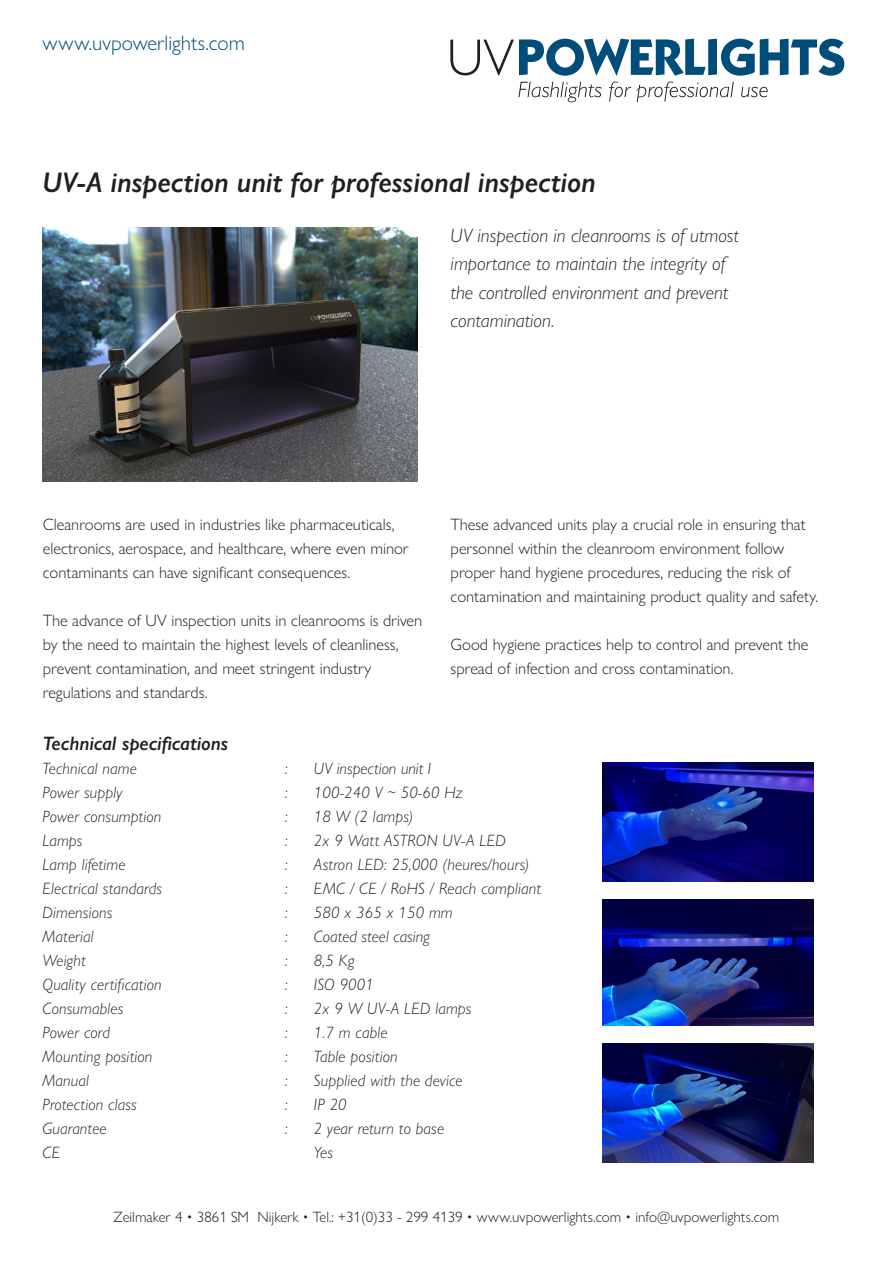
<style>
.page{position:relative;width:893px;height:1263px;background:#fff}
.page>*{position:absolute;margin:0;border:0;box-sizing:border-box;transform-origin:0 0}
.t1{font:italic 600 28.5px "Gill Sans Nova";color:#231f20}
.t2{font:300 21px "Gill Sans Nova";color:#004d78}
.t3{font:italic 300 19.5px/28.5px "Gill Sans Nova";color:#231f20}
.t4{font:italic 600 19.5px "Gill Sans Nova";color:#231f20}
.t5{font:300 16.5px/24px "Gill Sans Nova";color:#231f20}
.t6{font:italic 300 16.5px/24px "Gill Sans Nova";letter-spacing:.01em;color:#231f20}
.t7{font:300 15px "Gill Sans Nova";color:#231f20}
</style>
<div class="page">
<svg style="left:518px;top:82px;width:84px;height:20px"></svg>
<svg style="left:609px;top:82px;width:125px;height:20px"></svg>
<svg style="left:741px;top:87px;width:27px;height:10px"></svg>
<svg style="left:450px;top:39px;width:394px;height:37px"></svg>
<img style="left:43px;top:227px;width:374px;height:255px">
<img style="left:602px;top:762px;width:212px;height:119px">
<img style="left:602px;top:1043px;width:212px;height:119px">
<img style="left:602px;top:899px;width:212px;height:126px">
<p class="t2" style="left:43px;top:30px;width:204px">www.uvpowerlights.com</p>
<p class="t1" style="left:43px;top:165px;width:555px">UV-A inspection unit for professional inspection</p>
<p class="t3" style="left:451px;top:220px;width:290px">UV inspection in cleanrooms is of utmost importance to maintain the integrity of the controlled environment and prevent contamination.</p>
<p class="t5" style="left:43px;top:512px;width:367px">Cleanrooms are used in industries like pharmaceuticals, electronics, aerospace, and healthcare, where even minor contaminants can have significant consequences.</p>
<p class="t5" style="left:43px;top:608px;width:381px">The advance of UV inspection units in cleanrooms is driven by the need to maintain the highest levels of cleanliness, prevent contamination, and meet stringent industry regulations and standards.</p>
<p class="t4" style="left:43px;top:731px;width:187px">Technical specifications</p>
<p class="t5" style="left:451px;top:512px;width:369px">These advanced units play a crucial role in ensuring that personnel within the cleanroom environment follow proper hand hygiene procedures, reducing the risk of contamination and maintaining product quality and safety.</p>
<p class="t5" style="left:451px;top:632px;width:359px">Good hygiene practices help to control and prevent the spread of infection and cross contamination.</p>
<p class="t6" style="left:43px;top:756px;width:96px">Technical name</p>
<p class="t6" style="left:43px;top:780px;width:81px">Power supply</p>
<p class="t6" style="left:43px;top:804px;width:120px">Power consumption<br>Lamps</p>
<p class="t6" style="left:43px;top:852px;width:84px">Lamp lifetime</p>
<p class="t6" style="left:43px;top:876px;width:121px">Electrical standards</p>
<p class="t6" style="left:43px;top:900px;width:71px">Dimensions</p>
<p class="t6" style="left:43px;top:924px;width:53px">Material</p>
<p class="t6" style="left:43px;top:948px;width:45px">Weight</p>
<p class="t6" style="left:43px;top:972px;width:121px">Quality certification</p>
<p class="t6" style="left:43px;top:996px;width:82px">Consumables</p>
<p class="t6" style="left:43px;top:1020px;width:69px">Power cord</p>
<p class="t6" style="left:43px;top:1044px;width:111px">Mounting position</p>
<p class="t6" style="left:43px;top:1068px;width:48px">Manual</p>
<p class="t6" style="left:43px;top:1092px;width:96px">Protection class</p>
<p class="t6" style="left:43px;top:1116px;width:66px">Guarantee</p>
<p class="t6" style="left:43px;top:1140px;width:19px">CE</p>
<p class="t6" style="left:285px;top:756px;width:4px">:</p>
<p class="t6" style="left:285px;top:780px;width:4px">:</p>
<p class="t6" style="left:285px;top:804px;width:4px">:</p>
<p class="t6" style="left:285px;top:828px;width:4px">:</p>
<p class="t6" style="left:285px;top:852px;width:4px">:</p>
<p class="t6" style="left:285px;top:876px;width:4px">:</p>
<p class="t6" style="left:285px;top:900px;width:4px">:</p>
<p class="t6" style="left:285px;top:924px;width:4px">:</p>
<p class="t6" style="left:285px;top:948px;width:4px">:</p>
<p class="t6" style="left:285px;top:972px;width:4px">:</p>
<p class="t6" style="left:285px;top:996px;width:4px">:</p>
<p class="t6" style="left:285px;top:1020px;width:4px">:</p>
<p class="t6" style="left:285px;top:1044px;width:4px">:</p>
<p class="t6" style="left:285px;top:1068px;width:4px">:</p>
<p class="t6" style="left:285px;top:1092px;width:4px">:</p>
<p class="t6" style="left:285px;top:1116px;width:4px">:</p>
<p class="t6" style="left:314px;top:756px;width:119px">UV inspection unit I</p>
<p class="t6" style="left:314px;top:780px;width:150px">100-240 V ~ 50-60 Hz</p>
<p class="t6" style="left:314px;top:804px;width:101px">18 W (2 lamps)</p>
<p class="t6" style="left:314px;top:828px;width:193px">2x 9 Watt ASTRON UV-A LED</p>
<p class="t6" style="left:314px;top:852px;width:217px">Astron LED: 25,000 (heures/hours)</p>
<p class="t6" style="left:314px;top:876px;width:229px">EMC / CE / RoHS / Reach compliant</p>
<p class="t6" style="left:314px;top:900px;width:140px">580 x 365 x 150 mm</p>
<p class="t6" style="left:314px;top:924px;width:118px">Coated steel casing</p>
<p class="t6" style="left:314px;top:948px;width:42px">8,5 Kg</p>
<p class="t6" style="left:314px;top:972px;width:61px">ISO 9001</p>
<p class="t6" style="left:314px;top:996px;width:159px">2x 9 W UV-A LED lamps</p>
<p class="t6" style="left:314px;top:1020px;width:75px">1.7 m cable</p>
<p class="t6" style="left:314px;top:1044px;width:85px">Table position</p>
<p class="t6" style="left:314px;top:1068px;width:150px">Supplied with the device</p>
<p class="t6" style="left:314px;top:1092px;width:34px">IP 20</p>
<p class="t6" style="left:314px;top:1116px;width:132px">2 year return to base</p>
<p class="t6" style="left:314px;top:1140px;width:21px">Yes</p>
<p class="t7" style="left:114px;top:1208px;width:667px">Zeilmaker 4 • 3861 SM Nijkerk • Tel.: +31(0)33 - 299 4139 • www.uvpowerlights.com • info@uvpowerlights.com</p>
</div>
